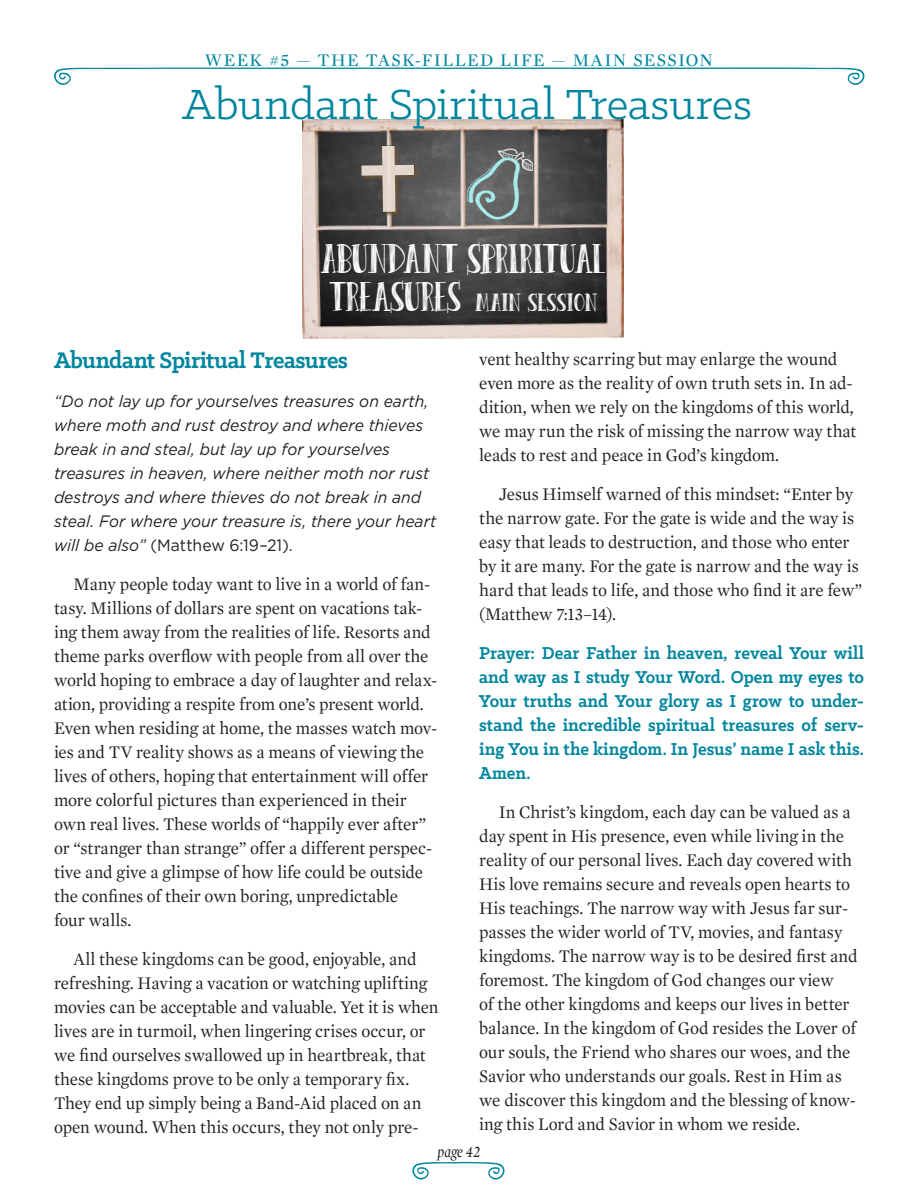
<style>
.page{position:relative;width:918px;height:1188px;background:#fff}
.page>*{position:absolute;margin:0;border:0;box-sizing:border-box;transform-origin:0 0}
.t1{font:47.55px "Klinic Slab";letter-spacing:.005em;color:#00869e}
.t2{font:47.55px "Peas&Carrots";letter-spacing:-.02em;color:#fff;scale:.73 1}
.t3{font:28.5px "Peas&Carrots";letter-spacing:.005em;color:#fff;scale:.86 1}
.sub-head_turquise_Bi{font:700 25.5px "Klinic Slab";letter-spacing:-.02em;color:#00869e;scale:.96 1}
.Prayer__justified_Bi{font:700 19.5px/24px "Klinic Slab";color:#00869e;text-align:justify;scale:.95 1}
.body_text_Bible_stud{font:18px/24px "Mercury Text G1";letter-spacing:-.005em;color:#231f20;scale:.95 1}
.Header_Bible_study{font:18px "Mercury Display";letter-spacing:.075em;color:#00869e}
.bible_quote{font:italic 16.5px/24px "Gotham";color:#231f20;scale:.95 1}
.Page_number___Bible{font:italic 16.5px "Mercury Display";color:#231f20;scale:.86 1}
.s1{font-size:47.55px}
.s2{font-style:normal}
</style>
<div class="page">
<svg style="left:54px;top:67px;width:811px;height:18px"></svg>
<svg style="left:412px;top:1162px;width:93px;height:18px"></svg>
<img style="left:302px;top:119px;width:321px;height:219px">
<img style="left:362px;top:146px;width:57px;height:71px">
<svg style="left:361px;top:146px;width:53px;height:66px;background:#827c77"></svg>
<img style="left:466px;top:147px;width:68px;height:74px">
<p class="Header_Bible_study" style="left:205px;top:50px;width:510px">WEEK #5 — THE TASK-FILLED LIFE — MAIN SESSION</p>
<p class="t1" style="left:183px;top:74px;width:571px">Abundant Spiritual Treasures</p>
<p class="t2" style="left:321px;top:232px;width:391px">ABUNDANT SPRIRITUAL</p>
<p class="t3" style="left:329px;top:286px;width:313px"><span class="s1">TREASURES</span> MAIN SESSION</p>
<p class="sub-head_turquise_Bi" style="left:54px;top:343px;width:308px">Abundant Spiritual Treasures</p>
<p class="bible_quote" style="left:54px;top:389px;width:404px">“Do not lay up for yourselves treasures on earth, where moth and rust destroy and where thieves break in and steal, but lay up for yourselves treasures in heaven, where neither moth nor rust destroys and where thieves do not break in and steal. For where your treasure is, there your heart will be also” <span class="s2">(Matthew 6:19–21).</span></p>
<p class="body_text_Bible_stud" style="left:54px;top:572px;width:405px;text-indent:19px">Many people today want to live in a world of fan&shy;tasy. Millions of dollars are spent on vacations tak&shy;ing them away from the realities of life. Resorts and theme parks overflow with people from all over the world hoping to embrace a day of laughter and relax&shy;ation, providing a respite from one’s present world.<br>Even when residing at home, the masses watch mov&shy;ies and TV reality shows as a means of viewing the lives of others, hoping that entertainment will offer more colorful pictures than experienced in their own real lives. These worlds of “happily ever after” or “stranger than strange” offer a different perspec&shy;tive and give a glimpse of how life could be outside the confines of their own boring, unpredictable<br>four walls.</p>
<p class="body_text_Bible_stud" style="left:54px;top:947px;width:406px;text-indent:19px">All these kingdoms can be good, enjoyable, and refreshing. Having a vacation or watching uplifting movies can be acceptable and valuable. Yet it is when lives are in turmoil, when lingering crises occur, or we find ourselves swallowed up in heartbreak, that these kingdoms prove to be only a temporary fix.<br>They end up simply being a Band-Aid placed on an open wound. When this occurs, they not only pre-</p>
<p class="body_text_Bible_stud" style="left:479px;top:347px;width:398px">vent healthy scarring but may enlarge the wound even more as the reality of own truth sets in. In ad&shy;dition, when we rely on the kingdoms of this world, we may run the risk of missing the narrow way that leads to rest and peace in God’s kingdom.</p>
<p class="body_text_Bible_stud" style="left:479px;top:482px;width:405px;text-indent:19px">Jesus Himself warned of this mindset: “Enter by the narrow gate. For the gate is wide and the way is easy that leads to destruction, and those who enter by it are many. For the gate is narrow and the way is hard that leads to life, and those who find it are few” (Matthew 7:13–14).</p>
<p class="Prayer__justified_Bi" style="left:479px;top:641px;width:407px">Prayer: Dear Father in heaven, reveal Your will and way as I study Your Word. Open my eyes to Your truths and Your glory as I grow to under&shy;stand the incredible spiritual treasures of serv&shy;ing You in the kingdom. In Jesus’ name I ask this.<br>Amen.</p>
<p class="body_text_Bible_stud" style="left:479px;top:800px;width:400px;text-indent:19px">In Christ’s kingdom, each day can be valued as a day spent in His presence, even while living in the reality of our personal lives. Each day covered with His love remains secure and reveals open hearts to His teachings. The narrow way with Jesus far sur&shy;passes the wider world of TV, movies, and fantasy kingdoms. The narrow way is to be desired first and foremost. The kingdom of God changes our view<br>of the other kingdoms and keeps our lives in better balance. In the kingdom of God resides the Lover of our souls, the Friend who shares our woes, and the Savior who understands our goals. Rest in Him as we discover this kingdom and the blessing of know&shy;ing this Lord and Savior in whom we reside.</p>
<p class="Page_number___Bible" style="left:438px;top:1142px;width:51px">page 42</p>
</div>
